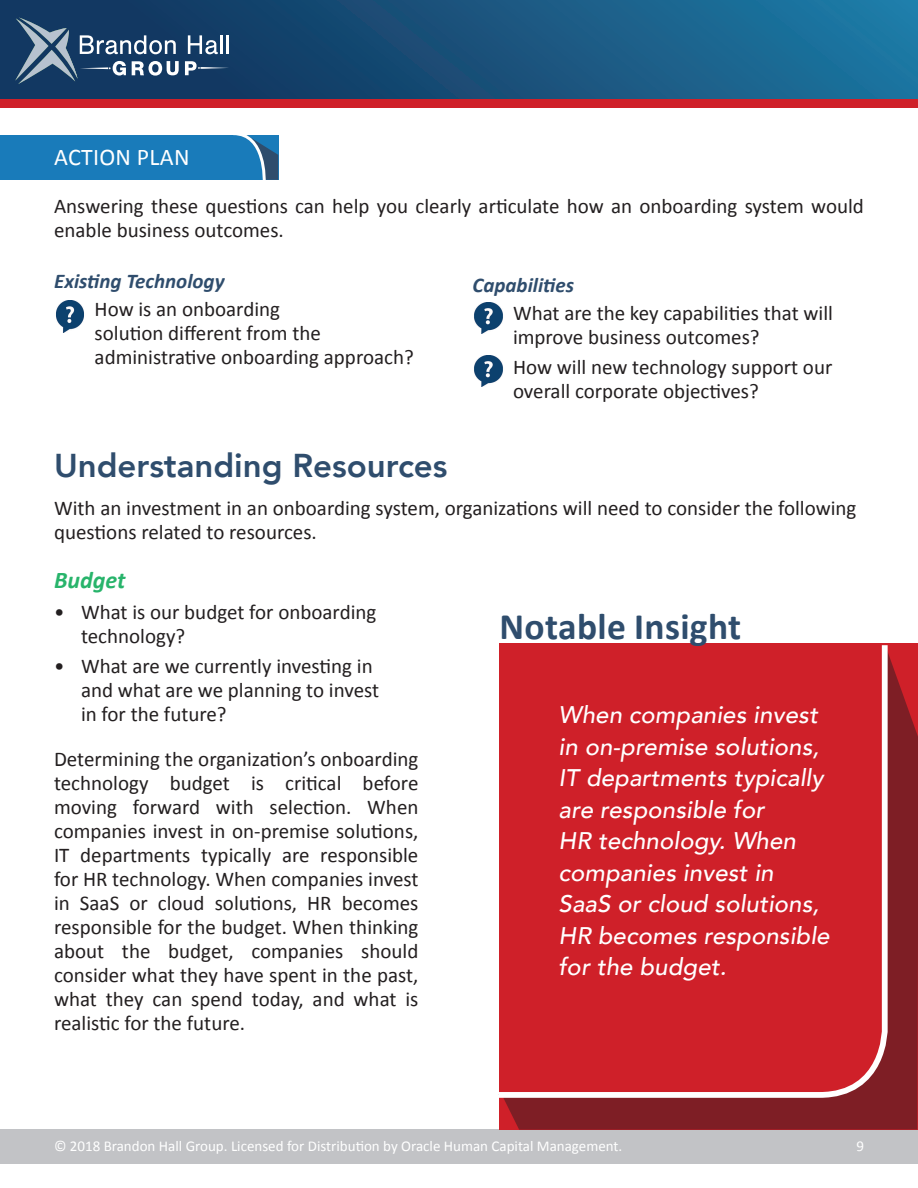
<style>
.page{position:relative;width:918px;height:1188px;background:#fff}
.page>*{position:absolute;margin:0;border:0;box-sizing:border-box;transform-origin:0 0}
.t1{font:700 37.5px "Calibri";letter-spacing:.01em;color:#2f4d6d}
.t2{font:800 33px "Avenir";color:#2f4d6d}
.t3{font:italic 500 24px/31.5px "Avenir";letter-spacing:.005em;color:#fff}
.t4{font:24px "Calibri";letter-spacing:.01em;color:#fff}
.t5{font:italic 700 24px "Calibri";color:#28b46b}
.t6{font:21px/24px "Calibri";color:#231f20}
.t7{font:italic 700 21px "Calibri";color:#2f4d6d}
.t8{font:15px "Calibri";color:#fff}
</style>
<div class="page">
<svg style="left:0;top:0;width:918px;height:99px;background:#18557f"></svg>
<svg style="left:188px;top:35px;width:30px;height:19px"></svg>
<hr style="left:220px;top:35px;width:3px;height:19px;background:#fff">
<hr style="left:226px;top:35px;width:3px;height:19px;background:#fff">
<svg style="left:185px;top:61px;width:44px;height:14px"></svg>
<svg style="left:15px;top:17px;width:164px;height:67px;background:#3e5d7f"></svg>
<div style="left:0;top:99px;width:918px;height:9px;background:#cf2029"></div>
<div style="left:0;top:1130px;width:918px;height:34px;background:#c2c3c6"></div>
<svg style="left:503px;top:650px;width:415px;height:480px;background:#831e25"></svg>
<div style="left:498px;top:643px;width:393px;height:458px;background:#cf2029"></div>
<img style="left:56px;top:301px;width:28px;height:31px">
<img style="left:474px;top:302px;width:29px;height:32px">
<img style="left:474px;top:355px;width:29px;height:32px">
<div style="left:0;top:135px;width:278px;height:45px;background:#197bba"></div>
<svg style="left:233px;top:135px;width:45px;height:45px"></svg>
<p class="t4" style="left:54px;top:142px;width:137px">ACTION PLAN</p>
<p class="t6" style="left:54px;top:193px;width:811px">Answering these questions can help you clearly articulate how an onboarding system would enable business outcomes.</p>
<p class="t7" style="left:54px;top:268px;width:172px">Existing Technology</p>
<p class="t6" style="left:95px;top:296px;width:321px">How is an onboarding<br>solution different from the administrative onboarding approach?</p>
<p class="t7" style="left:473px;top:272px;width:103px">Capabilities</p>
<p class="t6" style="left:513px;top:300px;width:321px">What are the key capabilities that will improve business outcomes?</p>
<p class="t6" style="left:513px;top:354px;width:321px">How will new technology support our overall corporate objectives?</p>
<h2 class="t2" style="left:54px;top:440px;width:395px">Understanding Resources</h2>
<p class="t6" style="left:54px;top:495px;width:804px">With an investment in an onboarding system, organizations will need to consider the following questions related to resources.</p>
<p class="t5" style="left:54px;top:565px;width:73px">Budget</p>
<p class="t6" style="left:81px;top:599px;width:297px;text-indent:-27px">• What is our budget for onboarding technology?</p>
<p class="t6" style="left:81px;top:653px;width:300px;text-indent:-27px">• What are we currently investing in and what are we planning to invest in for the future?</p>
<p class="t6" style="left:54px;top:746px;width:366px;text-align:justify">Determining the organization’s onboarding technology budget is critical before moving forward with selection. When companies invest in on-premise solutions, IT departments typically are responsible for HR technology. When companies invest in SaaS or cloud solutions, HR becomes responsible for the budget. When thinking about the budget, companies should consider what they have spent in the past, what they can spend today, and what is realistic for the future.</p>
<h1 class="t1" style="left:500px;top:603px;width:243px">Notable Insight</h1>
<p class="t3" style="left:559px;top:699px;width:273px">When companies invest in on-premise solutions,<br>IT departments typically are responsible for<br>HR technology. When companies invest in<br>SaaS or cloud solutions,<br>HR becomes responsible for the budget.</p>
<p class="t8" style="left:54px;top:1137px;width:570px">© 2018 Brandon Hall Group. Licensed for Distribution by Oracle Human Capital Management.</p>
<p class="t8" style="left:857px;top:1137px;width:9px">9</p>
</div>
